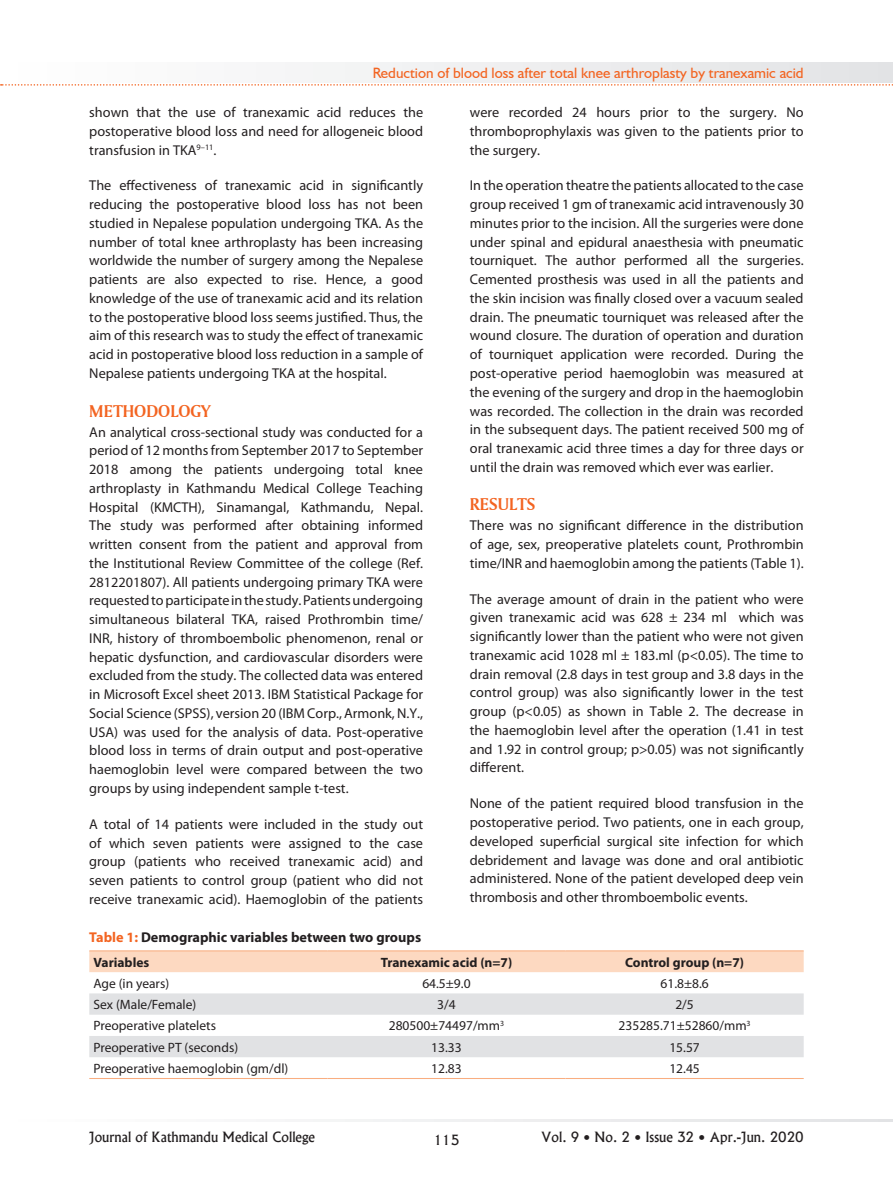
<style>
.page{position:relative;width:893px;height:1191px;background:#fff}
.page>*{position:absolute;margin:0;border:0;box-sizing:border-box;transform-origin:0 0}
.t1{font:18px "Amerigo BT Bold A";color:#f36421}
.t2{font:15px "Humanist 521 BT";color:#f36421}
.t3{font:14.25px/18.8px "Myriad Pro";color:#231f20;text-align:justify}
.t4{font:700 14.25px "Myriad Pro";color:#231f20}
.t5{font:13.5px "Myriad Pro";color:#231f20}
.t6{font:13.5px "Alaska";color:#231f20}
.t7{font:700 13.5px "Myriad Pro";color:#231f20}
.s1{color:#f36421}
</style>
<div class="page">
<svg style="left:313px;top:1119px;width:580px;height:2px"></svg>
<div style="left:0;top:63px;width:893px;height:20px;background:linear-gradient(to right,#fff,#e2e3e5)"></div>
<svg style="left:1px;top:84px;width:892px;height:2px"></svg>
<div style="left:89px;top:951px;width:715px;height:21px;background:#fdd9c1"></div>
<svg style="left:89px;top:993px;width:715px;height:64px;fill:#e1e2e4"></svg>
<hr style="left:89px;top:950px;width:238px;height:1px;background:#f9ad80">
<hr style="left:327px;top:950px;width:239px;height:1px;background:#f9ad80">
<hr style="left:566px;top:950px;width:238px;height:1px;background:#f9ad80">
<hr style="left:89px;top:1078px;width:238px;height:1px;background:#f9ad80">
<hr style="left:327px;top:1078px;width:239px;height:1px;background:#f9ad80">
<hr style="left:566px;top:1078px;width:238px;height:1px;background:#f9ad80">
<p class="t2" style="left:373px;top:63px;width:432px">Reduction of blood loss after total knee arthroplasty by tranexamic acid</p>
<p class="t3" style="left:89px;top:103px;width:335px">shown that the use of tranexamic acid reduces the postoperative blood loss and need for allogeneic blood transfusion in TKA<sup>9–11</sup>.</p>
<p class="t3" style="left:89px;top:176px;width:335px">The effectiveness of tranexamic acid in significantly reducing the postoperative blood loss has not been studied in Nepalese population undergoing TKA. As the number of total knee arthroplasty has been increasing worldwide the number of surgery among the Nepalese patients are also expected to rise. Hence, a good knowledge of the use of tranexamic acid and its relation to the postoperative blood loss seems justified. Thus, the aim of this research was to study the effect of tranexamic acid in postoperative blood loss reduction in a sample of Nepalese patients undergoing TKA at the hospital.</p>
<p class="t1" style="left:89px;top:399px;width:123px">METHODOLOGY</p>
<p class="t3" style="left:89px;top:422px;width:335px">An analytical cross-sectional study was conducted for a period of 12 months from September 2017 to September 2018 among the patients undergoing total knee arthroplasty in Kathmandu Medical College Teaching Hospital (KMCTH), Sinamangal, Kathmandu, Nepal.<br>The study was performed after obtaining informed written consent from the patient and approval from the Institutional Review Committee of the college (Ref.<br>2812201807). All patients undergoing primary TKA were requested to participate in the study. Patients undergoing simultaneous bilateral TKA, raised Prothrombin time/ INR, history of thromboembolic phenomenon, renal or hepatic dysfunction, and cardiovascular disorders were excluded from the study. The collected data was entered in Microsoft Excel sheet 2013. IBM Statistical Package for Social Science (SPSS), version 20 (IBM Corp., Armonk, N.Y., USA) was used for the analysis of data. Post-operative blood loss in terms of drain output and post-operative haemoglobin level were compared between the two groups by using independent sample t-test.</p>
<p class="t3" style="left:89px;top:814px;width:335px">A total of 14 patients were included in the study out of which seven patients were assigned to the case group (patients who received tranexamic acid) and seven patients to control group (patient who did not receive tranexamic acid). Haemoglobin of the patients</p>
<p class="t3" style="left:470px;top:103px;width:335px">were recorded 24 hours prior to the surgery. No thromboprophylaxis was given to the patients prior to the surgery.</p>
<p class="t3" style="left:470px;top:176px;width:335px">In the operation theatre the patients allocated to the case group received 1 gm of tranexamic acid intravenously 30 minutes prior to the incision. All the surgeries were done under spinal and epidural anaesthesia with pneumatic tourniquet. The author performed all the surgeries.<br>Cemented prosthesis was used in all the patients and the skin incision was finally closed over a vacuum sealed drain. The pneumatic tourniquet was released after the wound closure. The duration of operation and duration of tourniquet application were recorded. During the post-operative period haemoglobin was measured at the evening of the surgery and drop in the haemoglobin was recorded. The collection in the drain was recorded in the subsequent days. The patient received 500 mg of oral tranexamic acid three times a day for three days or until the drain was removed which ever was earlier.</p>
<p class="t1" style="left:470px;top:493px;width:67px">RESULTS</p>
<p class="t3" style="left:470px;top:516px;width:335px">There was no significant difference in the distribution of age, sex, preoperative platelets count, Prothrombin time/INR and haemoglobin among the patients (Table 1).</p>
<p class="t3" style="left:470px;top:589px;width:335px">The average amount of drain in the patient who were given tranexamic acid was 628 ± 234 ml which was significantly lower than the patient who were not given tranexamic acid 1028 ml ± 183.ml (p&lt;0.05). The time to drain removal (2.8 days in test group and 3.8 days in the control group) was also significantly lower in the test group (p&lt;0.05) as shown in Table 2. The decrease in the haemoglobin level after the operation (1.41 in test and 1.92 in control group; p&gt;0.05) was not significantly different.</p>
<p class="t3" style="left:470px;top:794px;width:335px">None of the patient required blood transfusion in the postoperative period. Two patients, one in each group, developed superficial surgical site infection for which debridement and lavage was done and oral antibiotic administered. None of the patient developed deep vein thrombosis and other thromboembolic events.</p>
<p class="t4" style="left:89px;top:927px;width:333px"><span class="s1">Table 1:</span> Demographic variables between two groups</p>
<p class="t7" style="left:94px;top:953px;width:57px">Variables</p>
<p class="t7" style="left:381px;top:953px;width:133px">Tranexamic acid (n=7)</p>
<p class="t7" style="left:625px;top:953px;width:120px">Control group (n=7)</p>
<p class="t5" style="left:94px;top:975px;width:77px">Age (in years)</p>
<p class="t5" style="left:422px;top:975px;width:50px">64.5±9.0</p>
<p class="t5" style="left:660px;top:975px;width:50px">61.8±8.6</p>
<p class="t5" style="left:94px;top:996px;width:104px">Sex (Male/Female)</p>
<p class="t5" style="left:437px;top:996px;width:20px">3/4</p>
<p class="t5" style="left:675px;top:996px;width:20px">2/5</p>
<p class="t5" style="left:94px;top:1017px;width:124px">Preoperative platelets</p>
<p class="t5" style="left:389px;top:1017px;width:117px">280500±74497/mm<sup>3</sup></p>
<p class="t5" style="left:619px;top:1017px;width:134px">235285.71±52860/mm<sup>3</sup></p>
<p class="t5" style="left:94px;top:1038px;width:146px">Preoperative PT (seconds)</p>
<p class="t5" style="left:431px;top:1038px;width:32px">13.33</p>
<p class="t5" style="left:669px;top:1038px;width:32px">15.57</p>
<p class="t5" style="left:94px;top:1060px;width:196px">Preoperative haemoglobin (gm/dl)</p>
<p class="t5" style="left:431px;top:1060px;width:32px">12.83</p>
<p class="t5" style="left:669px;top:1060px;width:32px">12.45</p>
<p class="t6" style="left:89px;top:1129px;width:227px">Journal of Kathmandu Medical College</p>
<p class="t6" style="left:434px;top:1131px;width:27px">115</p>
<p class="t6" style="left:541px;top:1129px;width:264px">Vol. 9 • No. 2 • Issue 32 • Apr.-Jun. 2020</p>
</div>
